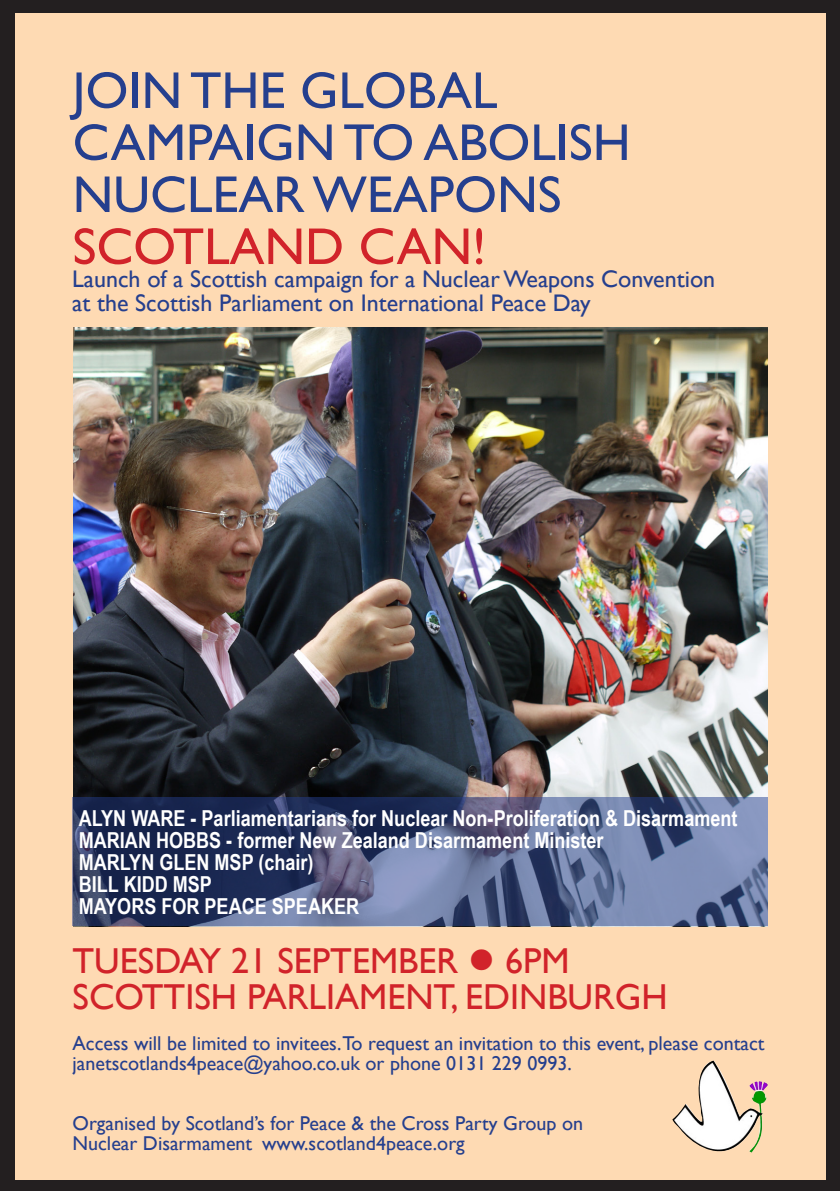
<style>
.page{position:relative;width:840px;height:1191px;background:#fff}
.page>*{position:absolute;margin:0;border:0;box-sizing:border-box;transform-origin:0 0}
.t1{font:52px "Gill Sans";color:#253f8e}
.t2{font:52px "Gill Sans";color:#d1232a}
.t3{font:36px "Gill Sans";color:#d1232a}
.t4{font:24px "Gill Sans";color:#253f8e}
.t5{font:700 22px "Arial Narrow";color:#fff}
.t6{font:20px/20px "Gill Sans";color:#253f8e}
</style>
<div class="page">
<div style="left:0;top:0;width:839px;height:1191px;background:#231f20"></div>
<div style="left:15px;top:13px;width:810px;height:1166px;background:#fedab3"></div>
<img style="left:74px;top:327px;width:693px;height:470px">
<img style="left:672px;top:1060px;width:95px;height:93px">
<svg style="left:72px;top:797px;width:695px;height:129px;background:#4c5980"></svg>
<p class="t1" style="left:72px;top:60px;width:426px">JOIN THE GLOBAL</p>
<p class="t1" style="left:72px;top:112px;width:559px">CAMPAIGN TO ABOLISH</p>
<p class="t1" style="left:72px;top:164px;width:490px">NUCLEAR WEAPONS</p>
<p class="t2" style="left:72px;top:216px;width:415px">SCOTLAND CAN!</p>
<p class="t4" style="left:72px;top:265px;width:644px">Launch of a Scottish campaign for a Nuclear Weapons Convention</p>
<p class="t4" style="left:72px;top:289px;width:520px">at the Scottish Parliament on International Peace Day</p>
<p class="t5" style="left:79px;top:801px;width:659px">ALYN WARE - Parliamentarians for Nuclear Non-Proliferation &amp; Disarmament</p>
<p class="t5" style="left:79px;top:823px;width:526px">MARIAN HOBBS - former New Zealand Disarmament Minister</p>
<p class="t5" style="left:79px;top:845px;width:236px">MARLYN GLEN MSP (chair)</p>
<p class="t5" style="left:79px;top:867px;width:134px">BILL KIDD MSP</p>
<p class="t5" style="left:79px;top:889px;width:282px">MAYORS FOR PEACE SPEAKER</p>
<p class="t3" style="left:72px;top:940px;width:498px">TUESDAY 21 SEPTEMBER ● 6PM</p>
<p class="t3" style="left:72px;top:976px;width:596px">SCOTTISH PARLIAMENT, EDINBURGH</p>
<p class="t6" style="left:72px;top:1032px;width:693px">Access will be limited to invitees.To request an invitation to this event, please contact janetscotlands4peace@yahoo.co.uk or phone 0131 229 0993.</p>
<p class="t6" style="left:72px;top:1112px;width:512px">Organised by Scotland’s for Peace &amp; the Cross Party Group on</p>
<p class="t6" style="left:72px;top:1132px;width:393px">Nuclear Disarmament www.scotland4peace.org</p>
</div>
